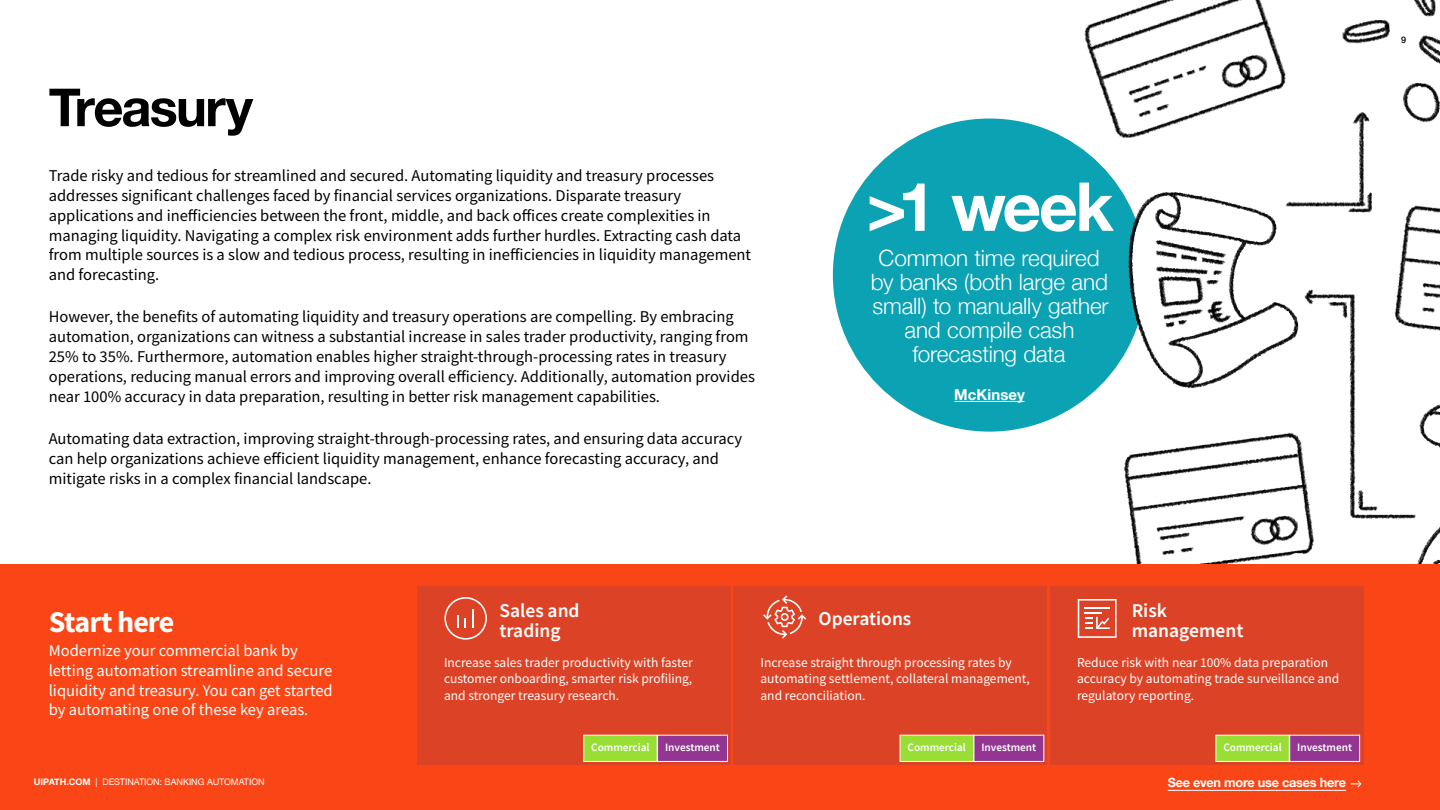
<style>
.page{position:relative;width:1440px;height:810px;background:#fff}
.page>*{position:absolute;margin:0;border:0;box-sizing:border-box;transform-origin:0 0}
.stat{font:700 67.5px "Helvetica Neue";color:#fff}
.t1{font:700 52.5px "Helvetica Neue";letter-spacing:-.035em;color:#000}
.t2{font:700 30px "Source Sans Pro";letter-spacing:-.035em;color:#fff}
.stat_data{font:300 22.5px/24px "Helvetica Neue";letter-spacing:-.005em;color:#fff;text-align:center}
.t3{font:600 19.5px/19.5px "Source Sans Pro";color:#fff}
.Body_white_header{font:600 19.5px/19.5px "Source Sans Pro";color:#fff}
.new_body{font:16.5px/19.8px "Source Sans Pro";color:#000}
.start_here_body{font:16.5px/19.8px "Source Sans Pro";color:#fff}
.stat_source{font:700 15px "Helvetica Neue";letter-spacing:.005em;color:#fff}
.body_white{font:13.5px/16.2px "Source Sans Pro";color:#fff}
.t4{font:700 12.75px "Helvetica Neue";letter-spacing:-.02em;color:#fff}
.body_white_centered-commercial{font:600 11.25px "Source Sans Pro";color:#fff}
.body_white_centered-IB{font:600 11.25px "Source Sans Pro";color:#fff}
.t5{font:9px "Helvetica Neue";letter-spacing:-.005em;color:#fff}
.t6{font:500 9px "Helvetica Neue";color:#000}
.s1{font-weight:700}
</style>
<div class="page">
<div style="left:0;top:564px;width:1440px;height:246px;background:#fa4616"></div>
<div style="left:1050px;top:586px;width:313px;height:178px;background:#dc4226"></div>
<div style="left:734px;top:586px;width:313px;height:178px;background:#dc4226"></div>
<div style="left:418px;top:586px;width:313px;height:178px;background:#dc4226"></div>
<div style="left:833px;top:118px;width:313px;height:314px;background:#0ba2b3;border-radius:50%"></div>
<hr style="left:954px;top:401px;width:71px;height:1px;background:#fff">
<hr style="left:1168px;top:790px;width:178px;height:1px;background:#fff">
<svg style="left:1351px;top:780px;width:11px;height:7px"></svg>
<div style="left:583px;top:735px;width:75px;height:27px;background:#98de34;border:1px solid #fff"></div>
<div style="left:657px;top:735px;width:71px;height:27px;background:#933692;border:1px solid #fff"></div>
<div style="left:900px;top:735px;width:74px;height:27px;background:#98de34;border:1px solid #fff"></div>
<div style="left:974px;top:735px;width:70px;height:27px;background:#933692;border:1px solid #fff"></div>
<div style="left:1216px;top:735px;width:74px;height:27px;background:#98de34;border:1px solid #fff"></div>
<div style="left:1289px;top:735px;width:71px;height:27px;background:#933692;border:1px solid #fff"></div>
<svg style="left:444px;top:597px;width:43px;height:43px"></svg>
<svg style="left:1078px;top:599px;width:39px;height:39px"></svg>
<svg style="left:763px;top:595px;width:43px;height:44px"></svg>
<img style="left:1085px;top:0;width:355px;height:564px">
<h2 class="t1" style="left:49px;top:66px;width:206px">Treasury</h2>
<p class="new_body" style="left:49px;top:166px;width:704px">Trade risky and tedious for streamlined and secured. Automating liquidity and treasury processes addresses significant challenges faced by financial services organizations. Disparate treasury applications and inefficiencies between the front, middle, and back offices create complexities in managing liquidity. Navigating a complex risk environment adds further hurdles. Extracting cash data from multiple sources is a slow and tedious process, resulting in inefficiencies in liquidity management and forecasting.</p>
<p class="new_body" style="left:49px;top:307px;width:708px">However, the benefits of automating liquidity and treasury operations are compelling. By embracing automation, organizations can witness a substantial increase in sales trader productivity, ranging from 25% to 35%. Furthermore, automation enables higher straight-through-processing rates in treasury operations, reducing manual errors and improving overall efficiency. Additionally, automation provides near 100% accuracy in data preparation, resulting in better risk management capabilities.</p>
<p class="new_body" style="left:49px;top:428px;width:695px">Automating data extraction, improving straight-through-processing rates, and ensuring data accuracy can help organizations achieve efficient liquidity management, enhance forecasting accuracy, and mitigate risks in a complex financial landscape.</p>
<p class="stat" style="left:867px;top:154px;width:249px">&gt;1 week</p>
<p class="stat_data" style="left:871px;top:244px;width:240px">Common time required by banks (both large and small) to manually gather and compile cash forecasting data</p>
<p class="stat_source" style="left:954px;top:382px;width:72px">McKinsey</p>
<p class="t2" style="left:49px;top:601px;width:127px">Start here</p>
<p class="start_here_body" style="left:49px;top:641px;width:285px">Modernize your commercial bank by letting automation streamline and secure liquidity and treasury. You can get started by automating one of these key areas.</p>
<p class="t5" style="left:34px;top:775px;width:232px"><span class="s1">UIPATH.COM</span> | DESTINATION: BANKING AUTOMATION</p>
<p class="t3" style="left:500px;top:601px;width:82px">Sales and trading</p>
<p class="t3" style="left:819px;top:609px;width:94px">Operations</p>
<p class="Body_white_header" style="left:1132px;top:602px;width:113px">Risk management</p>
<p class="body_white" style="left:444px;top:655px;width:250px;text-align:justify">Increase sales trader productivity with faster customer onboarding, smarter risk profiling, and stronger treasury research.</p>
<p class="body_white" style="left:760px;top:655px;width:271px">Increase straight through processing rates by automating settlement, collateral management, and reconciliation.</p>
<p class="body_white" style="left:1077px;top:655px;width:264px">Reduce risk with near 100% data preparation accuracy by automating trade surveillance and regulatory reporting.</p>
<p class="body_white_centered-commercial" style="left:591px;top:740px;width:60px">Commercial</p>
<p class="body_white_centered-IB" style="left:665px;top:740px;width:56px">Investment</p>
<p class="body_white_centered-commercial" style="left:908px;top:740px;width:60px">Commercial</p>
<p class="body_white_centered-IB" style="left:981px;top:740px;width:56px">Investment</p>
<p class="body_white_centered-commercial" style="left:1223px;top:740px;width:60px">Commercial</p>
<p class="body_white_centered-IB" style="left:1297px;top:740px;width:56px">Investment</p>
<p class="t4" style="left:1168px;top:772px;width:180px">See even more use cases here</p>
<p class="t6" style="left:1401px;top:33px;width:7px">9</p>
</div>
